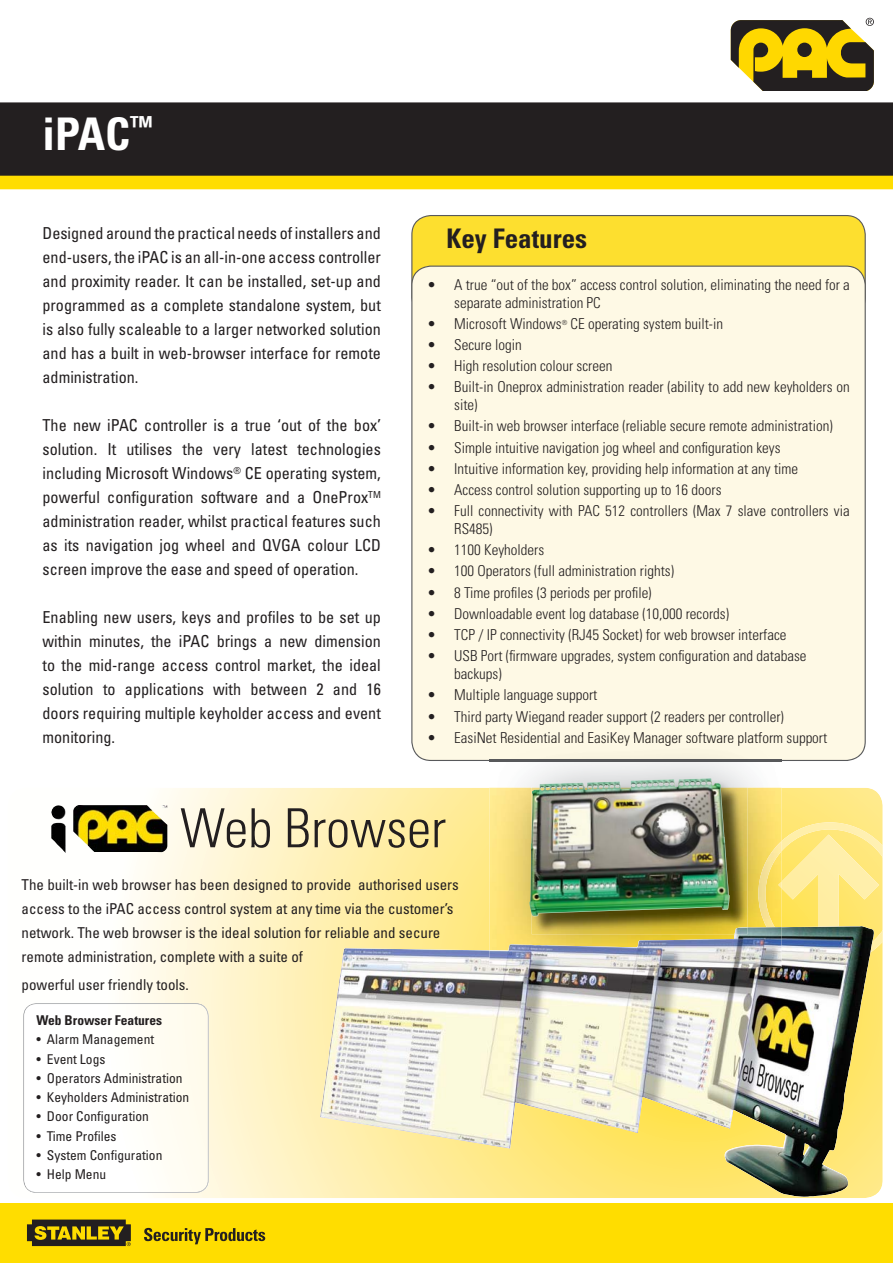
<style>
.page{position:relative;width:893px;height:1263px;background:#fff}
.page>*{position:absolute;margin:0;border:0;box-sizing:border-box;transform-origin:0 0}
.t1{font:300 condensed 54px "Univers";color:#231f20}
.t2{font:700 condensed 45px "Univers";color:#fff}
.t3{font:700 condensed 27px "Univers";color:#231f20}
.t4{font:condensed 16.5px/24px "Univers";color:#231f20;text-align:justify}
.t5{font:300 condensed 15px/18px "Univers";color:#231f20}
.t6{font:condensed 15px/24px "Univers";color:#231f20}
.t7{font:300 condensed 15px "Univers";color:#211d19}
.t8{font:condensed 13.5px "Univers";color:#231f20}
.t9{font:700 condensed 13.5px "Univers";color:#231f20}
.s1{color:#231f20}
</style>
<div class="page">
<div style="left:412px;top:216px;width:453px;height:100px;background:#fddf2f;border-radius:19px"></div>
<div style="left:411px;top:215px;width:455px;height:102px;border:1px solid #58595b;border-radius:19px"></div>
<div style="left:411px;top:266px;width:455px;height:495px;background:#fef9e5"></div>
<svg style="left:731px;top:18px;width:143px;height:72px;background:#98862d"></svg>
<div style="left:0;top:174px;width:893px;height:15px;background:#fd0"></div>
<div style="left:0;top:102px;width:893px;height:74px;background:#231f20"></div>
<div style="left:0;top:1203px;width:893px;height:60px;background:#fd0"></div>
<svg style="left:8px;top:788px;width:875px;height:410px"></svg>
<img style="left:320px;top:926px;width:554px;height:271px">
<svg style="left:23px;top:1003px;width:186px;height:190px"></svg>
<img style="left:51px;top:805px;width:116px;height:48px">
<img style="left:489px;top:738px;width:292px;height:189px">
<img style="left:489px;top:760px;width:292px;height:1px">
<svg style="left:489px;top:738px;width:7px;height:5px"></svg>
<img style="left:501px;top:738px;width:59px;height:5px">
<img style="left:565px;top:738px;width:18px;height:5px">
<img style="left:588px;top:738px;width:42px;height:8px">
<img style="left:634px;top:738px;width:48px;height:8px">
<img style="left:686px;top:738px;width:47px;height:5px">
<img style="left:738px;top:738px;width:43px;height:8px">
<img style="left:758px;top:841px;width:20px;height:86px">
<svg style="left:778px;top:822px;width:105px;height:130px;background:#e2d484"></svg>
<img style="left:489px;top:927px;width:292px;height:40px">
<img style="left:532px;top:780px;width:216px;height:154px">
<img style="left:734px;top:927px;width:14px;height:7px">
<img style="left:529px;top:778px;width:201px;height:138px">
<svg style="left:27px;top:1220px;width:104px;height:26px"></svg>
<svg style="left:144px;top:1228px;width:121px;height:16px"></svg>
<h2 class="t2" style="left:43px;top:117px;width:112px">iPAC<sup>™</sup></h2>
<p class="t4" style="left:43px;top:223px;width:340px">Designed around the practical needs of installers and end-users, the iPAC is an all-in-one access controller and proximity reader. It can be installed, set-up and programmed as a complete standalone system, but is also fully scaleable to a larger networked solution and has a built in web-browser interface for remote administration.</p>
<p class="t4" style="left:43px;top:415px;width:340px">The new iPAC controller is a true ‘out of the box’ solution. It utilises the very latest technologies including Microsoft Windows<sup>®</sup> CE operating system, powerful configuration software and a OneProx<sup>TM </sup>administration reader, whilst practical features such as its navigation jog wheel and QVGA colour LCD screen improve the ease and speed of operation.</p>
<p class="t4" style="left:43px;top:607px;width:340px">Enabling new users, keys and profiles to be set up within minutes, the iPAC brings a new dimension to the mid-range access control market, the ideal solution to applications with between 2 and 16 doors requiring multiple keyholder access and event monitoring.</p>
<h3 class="t3" style="left:446px;top:228px;width:142px">Key Features</h3>
<p class="t5" style="left:454px;top:277px;width:397px;text-indent:-27px">• A true “out of the box” access control solution, eliminating the need for a separate administration PC</p>
<p class="t5" style="left:427px;top:316px;width:297px">• Microsoft Windows<sup>®</sup> CE operating system built-in</p>
<p class="t5" style="left:427px;top:337px;width:96px">• Secure login</p>
<p class="t5" style="left:427px;top:358px;width:187px">• High resolution colour screen</p>
<p class="t5" style="left:454px;top:379px;width:397px;text-indent:-27px">• Built-in Oneprox administration reader (ability to add new keyholders on site)</p>
<p class="t5" style="left:427px;top:419px;width:407px">• Built-in web browser interface (reliable secure remote administration)</p>
<p class="t5" style="left:427px;top:440px;width:355px">• Simple intuitive navigation jog wheel and configuration keys</p>
<p class="t5" style="left:427px;top:461px;width:372px">• Intuitive information key, providing help information at any time</p>
<p class="t5" style="left:427px;top:482px;width:296px">• Access control solution supporting up to 16 doors</p>
<p class="t5" style="left:454px;top:503px;width:397px;text-indent:-27px">• Full connectivity with PAC 512 controllers (Max 7 slave controllers via<br>RS485)</p>
<p class="t5" style="left:427px;top:543px;width:118px">• 1100 Keyholders</p>
<p class="t5" style="left:427px;top:564px;width:248px">• 100 Operators (full administration rights)</p>
<p class="t5" style="left:427px;top:585px;width:226px">• 8 Time profiles (3 periods per profile)</p>
<p class="t5" style="left:427px;top:606px;width:303px">• Downloadable event log database (10,000 records)</p>
<p class="t5" style="left:427px;top:627px;width:361px">• TCP / IP connectivity (RJ45 Socket) for web browser interface</p>
<p class="t5" style="left:454px;top:648px;width:354px;text-indent:-27px">• USB Port (firmware upgrades, system configuration and database backups)</p>
<p class="t5" style="left:427px;top:688px;width:172px">• Multiple language support</p>
<p class="t5" style="left:427px;top:709px;width:358px">• Third party Wiegand reader support (2 readers per controller)</p>
<p class="t7" style="left:427px;top:732px;width:401px"><span class="s1">• EasiN</span>et Residential and EasiKey Manager software platform <span class="s1">support</span></p>
<h1 class="t1" style="left:180px;top:808px;width:267px">Web Browser</h1>
<p class="t6" style="left:22px;top:874px;width:439px">The built-in web browser has been designed to provide authorised users access to the iPAC access control system at any time via the customer’s network. The web browser is the ideal solution for reliable and secure remote administration, complete with a suite of</p>
<p class="t6" style="left:22px;top:974px;width:169px">powerful user friendly tools.</p>
<p class="t9" style="left:36px;top:1015px;width:127px">Web Browser Features</p>
<p class="t8" style="left:36px;top:1035px;width:119px">• Alarm Management</p>
<p class="t8" style="left:36px;top:1054px;width:70px">• Event Logs</p>
<p class="t8" style="left:36px;top:1073px;width:148px">• Operators Administration</p>
<p class="t8" style="left:36px;top:1092px;width:154px">• Keyholders Administration</p>
<p class="t8" style="left:36px;top:1112px;width:114px">• Door Configuration</p>
<p class="t8" style="left:36px;top:1131px;width:82px">• Time Profiles</p>
<p class="t8" style="left:36px;top:1150px;width:127px">• System Configuration</p>
<p class="t8" style="left:36px;top:1169px;width:71px">• Help Menu</p>
</div>
